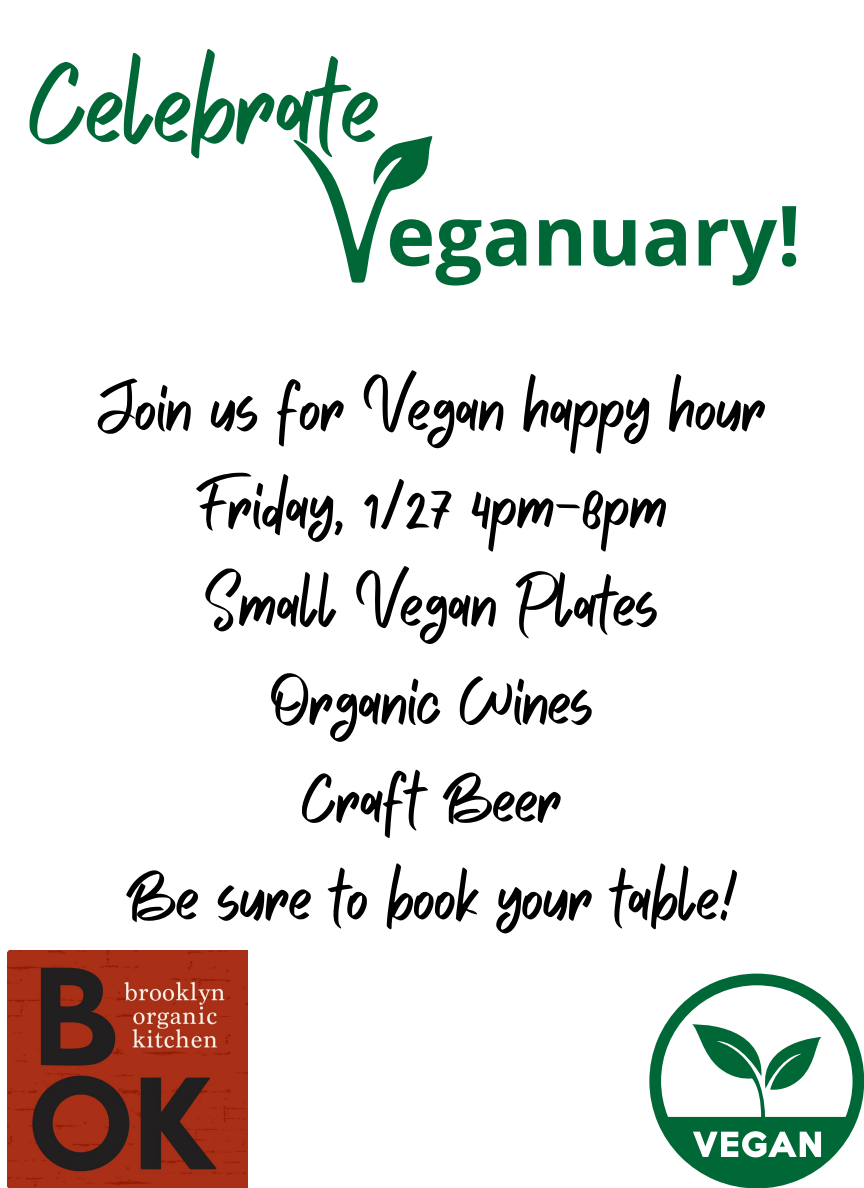
<style>
.page{position:relative;width:864px;height:1188px;background:#fff}
.page>*{position:absolute;margin:0;border:0;box-sizing:border-box;transform-origin:0 0}
.t1{font:116.25px "Vintage Moon";color:#006837}
.t2{font:700 83.25px "Open Sans";color:#006837}
.t3{font:69.9px/97.8px "Vintage Moon";color:#000;text-align:center}
</style>
<div class="page">
<svg style="left:293px;top:136px;width:139px;height:147px"></svg>
<svg style="left:649px;top:974px;width:215px;height:214px"></svg>
<svg style="left:758px;top:1037px;width:64px;height:53px"></svg>
<img style="left:8px;top:951px;width:240px;height:237px">
<h1 class="t1" style="left:30px;top:38px;width:351px">Celebrate</h1>
<p class="t2" style="left:386px;top:177px;width:416px">eganuary!</p>
<p class="t3" style="left:98px;top:359px;width:670px">Join us for Vegan happy hour<br>Friday, 1/27 4pm-8pm<br>Small Vegan Plates<br>Organic Wines<br>Craft Beer<br>Be sure to book your table!</p>
</div>
